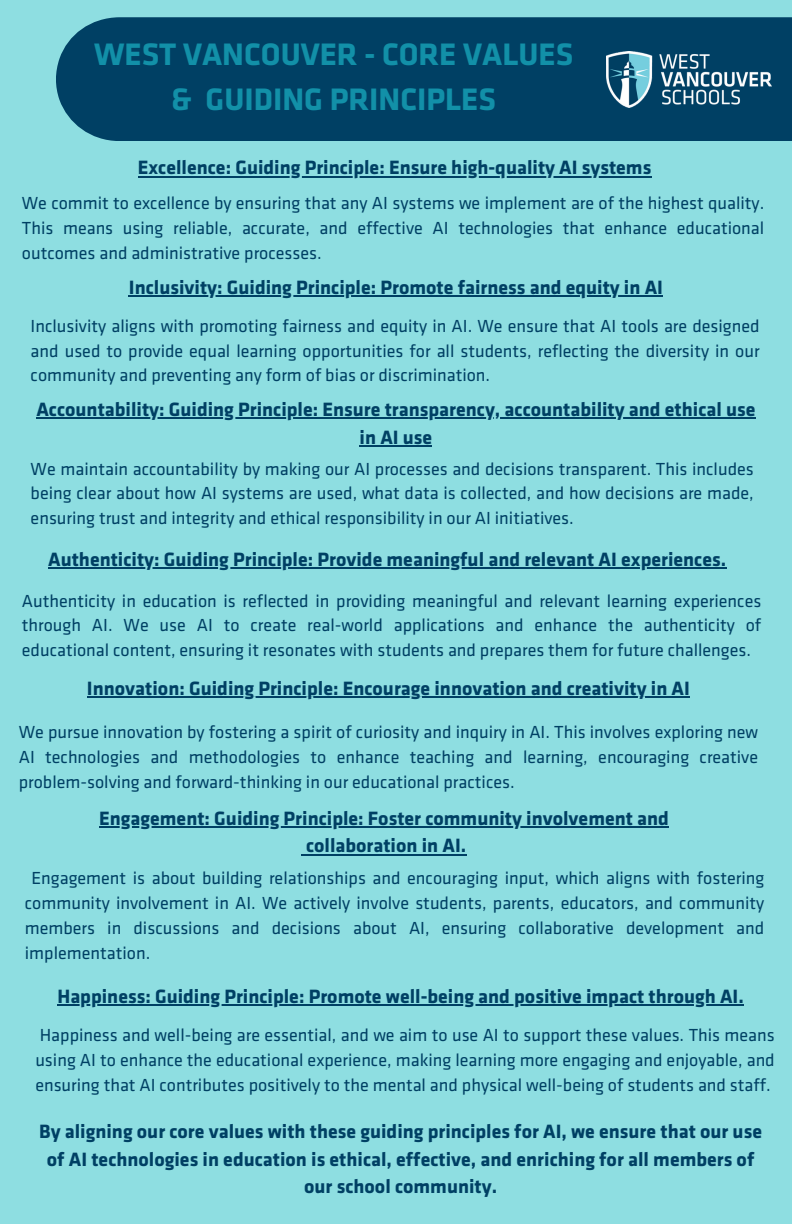
<style>
.page{position:relative;width:792px;height:1224px;background:#8edee1}
.page>*{position:absolute;margin:0;border:0;box-sizing:border-box;transform-origin:0 0}
.t1{font:700 32.2px/44.6px "Klavika";color:#1290a8;text-align:center}
.t2{font:700 20px/27.8px "Klavika";color:#004064;text-align:center}
.t3{font:18.1px/24.8px "Klavika";color:#004064;text-align:justify}
</style>
<div class="page">
<div style="left:56px;top:17px;width:736px;height:124px;background:#004064"></div>
<img style="left:606px;top:52px;width:166px;height:55px">
<hr style="left:36px;top:417px;width:133px;height:2px;background:#004064">
<hr style="left:169px;top:417px;width:587px;height:2px;background:#004064">
<hr style="left:360px;top:445px;width:72px;height:2px;background:#004064">
<hr style="left:129px;top:295px;width:534px;height:2px;background:#004064">
<hr style="left:138px;top:176px;width:97px;height:1px;background:#004064">
<hr style="left:235px;top:176px;width:416px;height:1px;background:#004064">
<hr style="left:48px;top:567px;width:116px;height:2px;background:#004064">
<hr style="left:164px;top:567px;width:562px;height:2px;background:#004064">
<hr style="left:87px;top:697px;width:102px;height:1px;background:#004064">
<hr style="left:189px;top:697px;width:501px;height:1px;background:#004064">
<hr style="left:99px;top:826px;width:115px;height:2px;background:#004064">
<hr style="left:214px;top:826px;width:455px;height:2px;background:#004064">
<hr style="left:306px;top:854px;width:160px;height:1px;background:#004064">
<hr style="left:57px;top:1004px;width:687px;height:2px;background:#004064">
<h3 class="t1" style="left:94px;top:33px;width:481px">WEST VANCOUVER - CORE VALUES &amp; GUIDING PRINCIPLES</h3>
<p class="t2" style="left:138px;top:155px;width:515px">Excellence: Guiding Principle: Ensure high-quality AI systems</p>
<h3 class="t3" style="left:22px;top:191px;width:744px">We commit to excellence by ensuring that any AI systems we implement are of the highest quality.<br>This means using reliable, accurate, and effective AI technologies that enhance educational outcomes and administrative processes.</h3>
<p class="t2" style="left:129px;top:274px;width:536px">Inclusivity: Guiding Principle: Promote fairness and equity in AI</p>
<h1 class="t3" style="left:31px;top:314px;width:730px">Inclusivity aligns with promoting fairness and equity in AI. We ensure that AI tools are designed and used to provide equal learning opportunities for all students, reflecting the diversity in our community and preventing any form of bias or discrimination.</h1>
<h3 class="t2" style="left:36px;top:396px;width:721px">Accountability: Guiding Principle: Ensure transparency, accountability and ethical use</h3>
<p class="t2" style="left:360px;top:424px;width:74px">in AI use</p>
<p class="t3" style="left:31px;top:457px;width:725px">We maintain accountability by making our AI processes and decisions transparent. This includes being clear about how AI systems are used, what data is collected, and how decisions are made, ensuring trust and integrity and ethical responsibility in our AI initiatives.</p>
<h3 class="t2" style="left:48px;top:546px;width:680px">Authenticity: Guiding Principle: Provide meaningful and relevant AI experiences.</h3>
<h3 class="t3" style="left:22px;top:589px;width:741px">Authenticity in education is reflected in providing meaningful and relevant learning experiences through AI. We use AI to create real-world applications and enhance the authenticity of educational content, ensuring it resonates with students and prepares them for future challenges.</h3>
<p class="t2" style="left:87px;top:675px;width:604px">Innovation: Guiding Principle: Encourage innovation and creativity in AI</p>
<p class="t3" style="left:19px;top:720px;width:741px">We pursue innovation by fostering a spirit of curiosity and inquiry in AI. This involves exploring new AI technologies and methodologies to enhance teaching and learning, encouraging creative problem-solving and forward-thinking in our educational practices.</p>
<h3 class="t2" style="left:99px;top:805px;width:571px">Engagement: Guiding Principle: Foster community involvement and collaboration in AI.</h3>
<p class="t3" style="left:25px;top:867px;width:741px;text-indent:7px">Engagement is about building relationships and encouraging input, which aligns with fostering community involvement in AI. We actively involve students, parents, educators, and community members in discussions and decisions about AI, ensuring collaborative development and implementation.</p>
<p class="t2" style="left:57px;top:983px;width:688px">Happiness: Guiding Principle: Promote well-being and positive impact through AI.</p>
<p class="t3" style="left:35px;top:1023px;width:741px">Happiness and well-being are essential, and we aim to use AI to support these values. This means using AI to enhance the educational experience, making learning more engaging and enjoyable, and ensuring that AI contributes positively to the mental and physical well-being of students and staff.</p>
<p class="t2" style="left:39px;top:1118px;width:724px">By aligning our core values with these guiding principles for AI, we ensure that our use of AI technologies in education is ethical, effective, and enriching for all members of our school community.</p>
</div>
